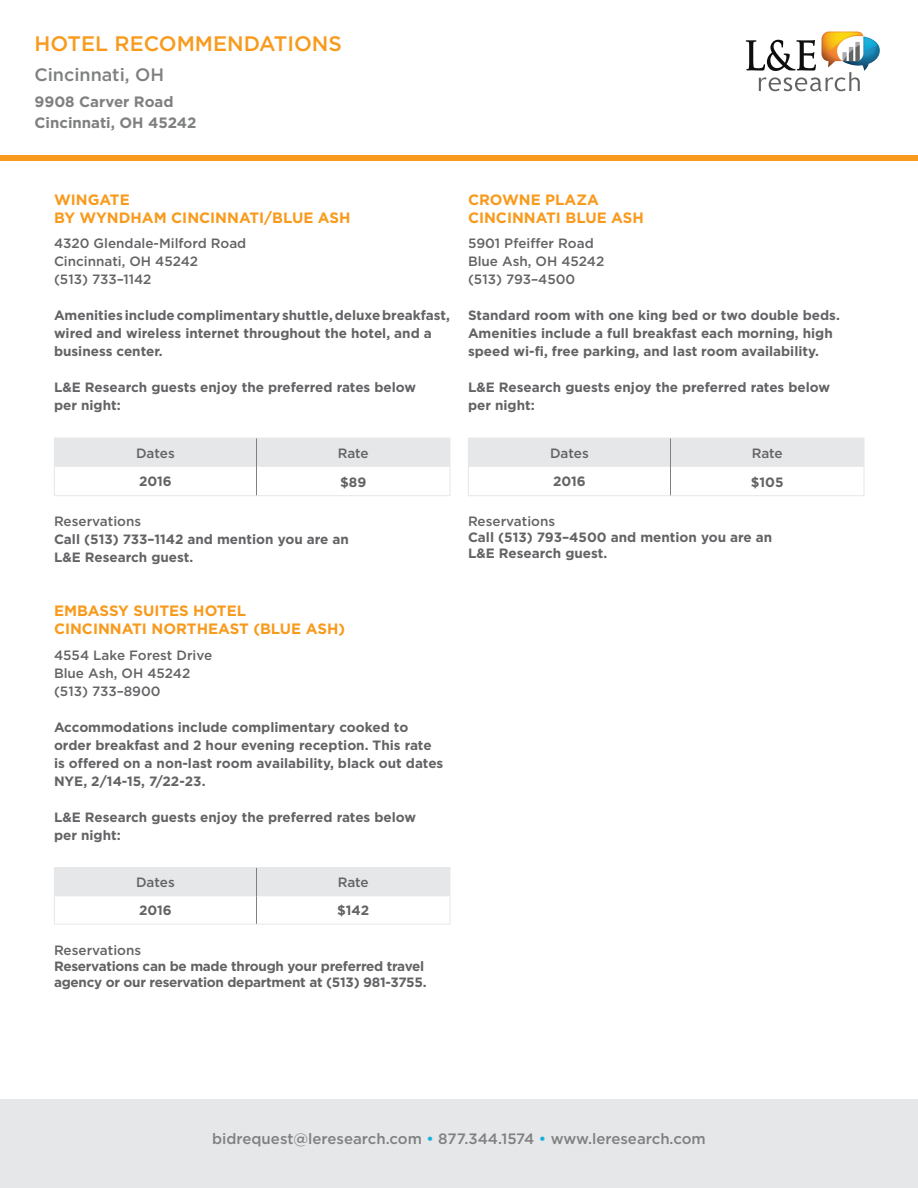
<style>
.page{position:relative;width:918px;height:1188px;background:#fff}
.page>*{position:absolute;margin:0;border:0;box-sizing:border-box;transform-origin:0 0}
.t1{font:500 21px "Gotham";color:#f89a1c}
.t2{font:500 18px "Gotham";color:#7f8080}
.Body{font:700 15px/18px "Gotham";color:#f89a1c}
.t3{font:500 15px "Gotham";color:#7f8080}
.t4{font:700 15px "Gotham";color:#7f8080}
.Body-2{font:700 13.5px/18px "Gotham";color:#636366}
.Address{font:500 13.5px "Gotham";color:#636366}
.Body-3{font:700 13.5px/16.2px "Gotham";letter-spacing:-.02em;color:#636366}
.Reservations{font:500 13.5px "Gotham";color:#636366}
.Table_Header{font:500 13.5px "Gotham";letter-spacing:-.005em;color:#636366}
.Table_Content{font:700 13.5px "Gotham";color:#636366}
.s1{color:#13b0dd}
</style>
<div class="page">
<div style="left:0;top:1100px;width:918px;height:88px;background:#e6e7e9"></div>
<div style="left:0;top:156px;width:918px;height:5px;background:#f89a1c"></div>
<svg style="left:746px;top:32px;width:134px;height:59px"></svg>
<hr style="left:54px;top:495px;width:202px;height:1px;background:#e6e7e9">
<hr style="left:256px;top:495px;width:194px;height:1px;background:#e6e7e9">
<svg style="left:54px;top:438px;width:397px;height:57px"></svg>
<hr style="left:54px;top:867px;width:202px;height:1px;background:#e6e7e9">
<hr style="left:256px;top:867px;width:194px;height:1px;background:#e6e7e9">
<hr style="left:54px;top:924px;width:202px;height:1px;background:#e6e7e9">
<hr style="left:256px;top:924px;width:194px;height:1px;background:#e6e7e9">
<svg style="left:54px;top:868px;width:397px;height:56px"></svg>
<hr style="left:468px;top:495px;width:202px;height:1px;background:#e6e7e9">
<hr style="left:670px;top:495px;width:194px;height:1px;background:#e6e7e9">
<svg style="left:468px;top:438px;width:397px;height:57px"></svg>
<p class="t1" style="left:34px;top:30px;width:309px">HOTEL RECOMMENDATIONS</p>
<p class="t2" style="left:34px;top:63px;width:131px">Cincinnati, OH</p>
<p class="t4" style="left:34px;top:93px;width:141px">9908 Carver Road</p>
<p class="t4" style="left:34px;top:114px;width:164px">Cincinnati, OH 45242</p>
<p class="Body" style="left:54px;top:190px;width:298px">WINGATE<br>BY WYNDHAM CINCINNATI/BLUE ASH</p>
<p class="Address" style="left:54px;top:234px;width:194px">4320 Glendale-Milford Road</p>
<p class="Address" style="left:54px;top:252px;width:146px">Cincinnati, OH 45242</p>
<p class="Address" style="left:54px;top:270px;width:99px">(513) 733–1142</p>
<p class="Body-2" style="left:54px;top:306px;width:398px">Amenities include complimentary shuttle, deluxe breakfast, wired and wireless internet throughout the hotel, and a business center.</p>
<p class="Body-2" style="left:54px;top:378px;width:364px">L&amp;E Research guests enjoy the preferred rates below per night:</p>
<p class="Table_Header" style="left:136px;top:444px;width:40px">Dates</p>
<p class="Table_Header" style="left:338px;top:444px;width:33px">Rate</p>
<p class="Table_Content" style="left:139px;top:473px;width:34px">2016</p>
<p class="Table_Content" style="left:340px;top:474px;width:28px">$89</p>
<p class="Reservations" style="left:54px;top:512px;width:89px">Reservations</p>
<p class="Body-2" style="left:54px;top:530px;width:296px">Call (513) 733–1142 and mention you are an<br>L&amp;E Research guest.</p>
<p class="Body" style="left:54px;top:601px;width:293px">EMBASSY SUITES HOTEL<br>CINCINNATI NORTHEAST (BLUE ASH)</p>
<p class="Address" style="left:54px;top:646px;width:160px">4554 Lake Forest Drive</p>
<p class="Address" style="left:54px;top:664px;width:138px">Blue Ash, OH 45242</p>
<p class="Address" style="left:54px;top:682px;width:108px">(513) 733–8900</p>
<p class="Body-2" style="left:54px;top:717px;width:391px">Accommodations include complimentary cooked to order breakfast and 2 hour evening reception. This rate is offered on a non-last room availability, black out dates NYE, 2/14-15, 7/22-23.</p>
<p class="Body-2" style="left:54px;top:807px;width:364px">L&amp;E Research guests enjoy the preferred rates below per night:</p>
<p class="Table_Header" style="left:136px;top:874px;width:40px">Dates</p>
<p class="Table_Header" style="left:338px;top:874px;width:33px">Rate</p>
<p class="Table_Content" style="left:139px;top:903px;width:34px">2016</p>
<p class="Table_Content" style="left:337px;top:903px;width:34px">$142</p>
<p class="Reservations" style="left:54px;top:941px;width:89px">Reservations</p>
<p class="Body-3" style="left:54px;top:958px;width:374px">Reservations can be made through your preferred travel agency or our reservation department at (513) 981-3755.</p>
<p class="Body" style="left:468px;top:190px;width:177px">CROWNE PLAZA<br>CINCINNATI BLUE ASH</p>
<p class="Address" style="left:468px;top:234px;width:127px">5901 Pfeiffer Road</p>
<p class="Address" style="left:468px;top:252px;width:138px">Blue Ash, OH 45242</p>
<p class="Address" style="left:468px;top:270px;width:109px">(513) 793–4500</p>
<p class="Body-2" style="left:468px;top:306px;width:373px">Standard room with one king bed or two double beds.<br>Amenities include a full breakfast each morning, high speed wi-fi, free parking, and last room availability.</p>
<p class="Body-2" style="left:468px;top:378px;width:364px">L&amp;E Research guests enjoy the preferred rates below per night:</p>
<p class="Table_Header" style="left:550px;top:444px;width:40px">Dates</p>
<p class="Table_Header" style="left:752px;top:444px;width:33px">Rate</p>
<p class="Table_Content" style="left:553px;top:473px;width:34px">2016</p>
<p class="Table_Content" style="left:751px;top:474px;width:34px">$105</p>
<p class="Reservations" style="left:468px;top:512px;width:89px">Reservations</p>
<p class="Body-2" style="left:468px;top:529px;width:306px;line-height:16.2px">Call (513) 793–4500 and mention you are an<br>L&amp;E Research guest.</p>
<p class="t3" style="left:212px;top:1129px;width:495px">bidrequest@leresearch.com <span class="s1">•</span> 877.344.1574 <span class="s1">•</span> www.leresearch.com</p>
</div>
